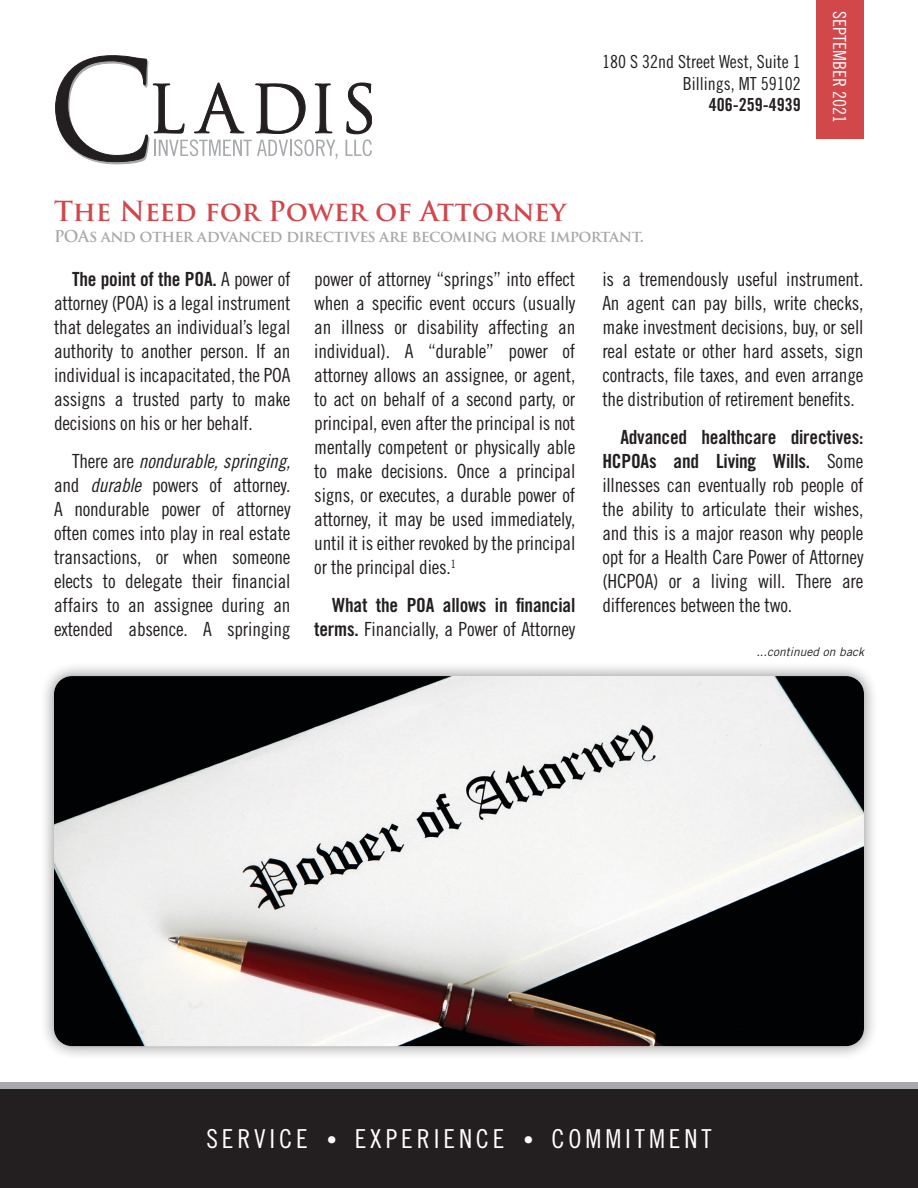
<style>
.page{position:relative;width:918px;height:1188px;background:#fff}
.page>*{position:absolute;margin:0;border:0;box-sizing:border-box;transform-origin:0 0}
.t1{font:600 27px "Trajan Pro 3";letter-spacing:-.01em;color:#d1474a}
.t2{font:26.1px "Trade Gothic Cond Eighteen";letter-spacing:.15em;color:#fff}
.t3{font:19.5px/24px "Trade Gothic LT Std Cn 18";letter-spacing:-.01em;color:#231f20;text-align:justify}
.t4{font:19.5px/24px "Trade Gothic LT Std Bd Cn 20";letter-spacing:-.01em;color:#231f20;text-align:right}
.t5{font:18px/21.6px "Trade Gothic Cond Eighteen";color:#231f20;text-align:right}
.t6{font:18px "Trade Gothic LT Std Cn 18";color:#fff}
.t7{font:600 15.9px "Trajan Pro 3";letter-spacing:-.04em;color:#a7a9ac}
.t8{font:italic 12px "Trade Gothic LT Std";color:#231f20}
.s1{font-family:"Trade Gothic Bold Cond Twenty"}
.s2{font-family:"Trade Gothic LT Std Bd Cn 20"}
.s3{font-family:"Trade Gothic LT Std Cn 18 Obl"}
.s4{font-family:"Trade Gothic LT Std Cn 18"}
.s5{font-size:20.1px}
</style>
<div class="page">
<div style="left:0;top:1082px;width:918px;height:8px;background:#a7a9ac"></div>
<svg style="left:56px;top:56px;width:282px;height:108px"></svg>
<svg style="left:345px;top:83px;width:27px;height:73px"></svg>
<div style="left:0;top:1090px;width:918px;height:98px;background:#231f20"></div>
<div style="left:816px;top:0;width:47px;height:138px;background:#d1474a"></div>
<div style="left:39px;top:661px;width:840px;height:400px;background:#231f20;opacity:.5"></div>
<img style="left:54px;top:676px;width:810px;height:370px">
<p class="t1" style="left:54px;top:191px;width:514px">The Need for Power of Attorney</p>
<p class="t5" style="left:602px;top:51px;width:200px">180 S 32nd Street West, Suite 1<br>Billings, MT 59102<br><span class="s1">406-259-4939</span></p>
<p class="t7" style="left:54px;top:225px;width:591px">POAs and other advanced directives are becoming more important.</p>
<p class="t6" style="left:850px;top:11px;width:113px;rotate:90deg">SEPTEMBER 2021</p>
<p class="t3" style="left:54px;top:267px;width:238px;text-indent:18px"><span class="s2">The point of the POA.</span> A power of attorney (POA) is a legal instrument that delegates an individual’s legal authority to another person. If an individual is incapacitated, the POA assigns a trusted party to make decisions on his or her behalf.</p>
<p class="t3" style="left:54px;top:449px;width:238px;text-indent:18px">There are <span class="s3">nondurable, springing, </span>and <span class="s3">durable</span> powers of attorney.<br>A nondurable power of attorney often comes into play in real estate transactions, or when someone elects to delegate their financial affairs to an assignee during an extended absence. A springing</p>
<p class="t3" style="left:314px;top:267px;width:263px">power of attorney “springs” into effect when a specific event occurs (usually an illness or disability affecting an individual). A “durable” power of attorney allows an assignee, or agent, to act on behalf of a second party, or principal, even after the principal is not mentally competent or physically able to make decisions. Once a principal signs, or executes, a durable power of attorney, it may be used immediately, until it is either revoked by the principal or the principal dies.<sup>1</sup></p>
<p class="t4" style="left:314px;top:593px;width:263px">What the POA allows in financial terms. <span class="s4">Financially, a Power of Attorney</span></p>
<p class="t3" style="left:602px;top:267px;width:263px">is a tremendously useful instrument.<br>An agent can pay bills, write checks, make investment decisions, buy, or sell real estate or other hard assets, sign contracts, file taxes, and even arrange the distribution of retirement benefits.</p>
<p class="t3" style="left:602px;top:425px;width:263px;text-indent:18px"><span class="s2">Advanced healthcare directives:<br>HCPOAs and Living Wills.</span> Some illnesses can eventually rob people of the ability to articulate their wishes, and this is a major reason why people opt for a Health Care Power of Attorney (HCPOA) or a living will. There are differences between the two.</p>
<p class="t8" style="left:756px;top:644px;width:109px">...continued on back</p>
<p class="t2" style="left:206px;top:1124px;width:507px">SERVICE <span class="s5">•</span> EXPERIENCE <span class="s5">•</span> COMMITMENT</p>
</div>
